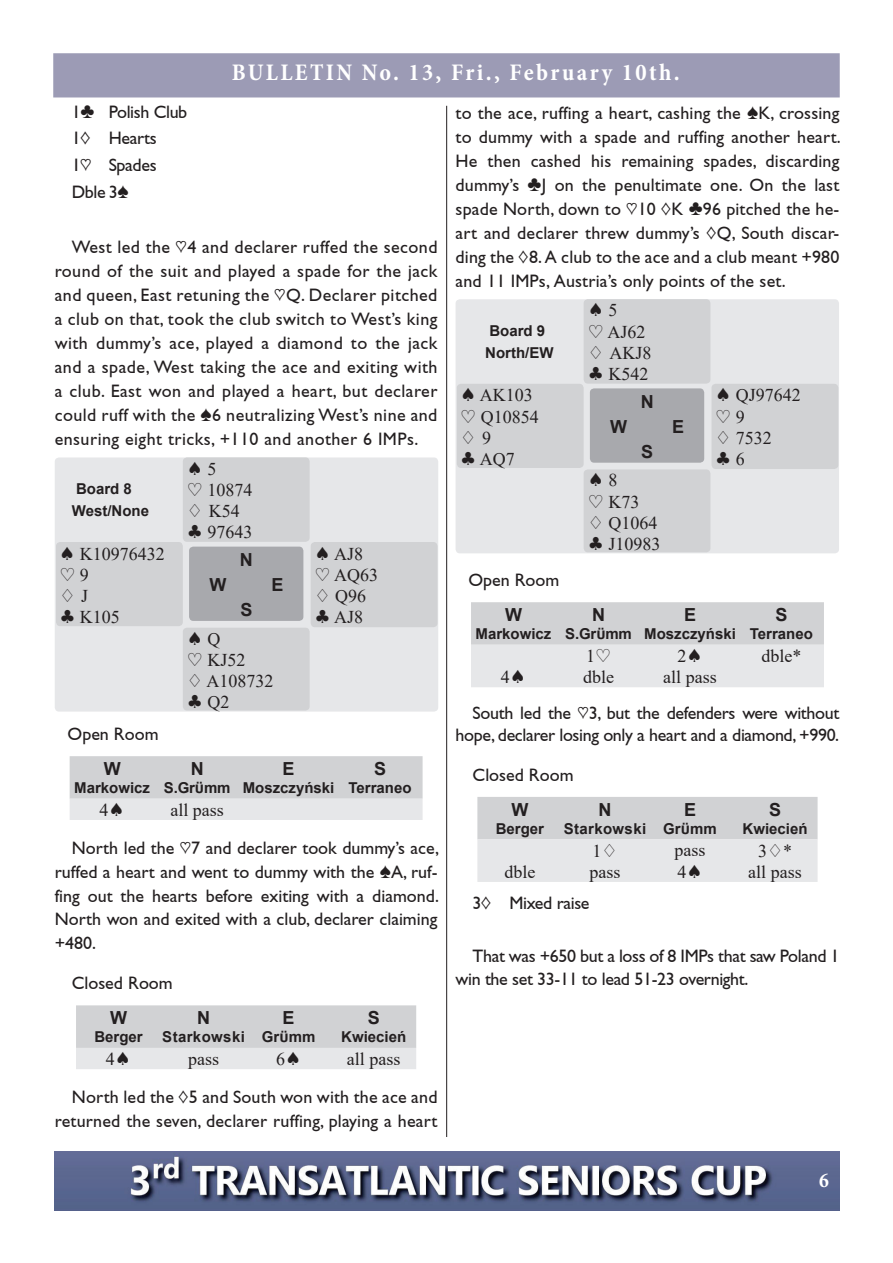
<style>
.page{position:relative;width:893px;height:1263px;background:#fff}
.page>*{position:absolute;margin:0;border:0;box-sizing:border-box;transform-origin:0 0}
.t1{font:700 condensed 24px "Minion Pro";letter-spacing:.1em;color:#fff}
.t2{font:700 condensed 21px "Minion Pro";color:#fff}
.t3{font:18px/24px "Gill Sans Bridge CE";color:#231f20;text-align:justify}
.t4{font:18px/26.7px "Gill Sans Bridge CE";letter-spacing:-.02em;color:#231f20}
.t5{font:18px/21px "Times New Roman";color:#231f20}
.t6{font:700 18px "Arial";color:#231f20}
.t7{font:18px "DejaVu Sans";color:#231f20}
.t8{font:700 15px "Arial";color:#231f20}
.t9{font:700 15px "Arial";letter-spacing:.025em;color:#231f20}
.s1{font-family:"Times New Roman"}
.s2{font-family:"DejaVu Sans"}
</style>
<div class="page">
<div style="left:53px;top:53px;width:787px;height:44px;background:#9c9bb5;border:2px solid #9c9bb5"></div>
<img style="left:54px;top:1152px;width:785px;height:58px">
<div style="left:55px;top:457px;width:383px;height:254px;background:#e6e7e9;border-radius:4px"></div>
<div style="left:56px;top:542px;width:127px;height:84px;background:#d1d2d4;border-radius:4px"></div>
<div style="left:189px;top:547px;width:114px;height:74px;background:#a8a9ad;border-radius:4px"></div>
<div style="left:311px;top:542px;width:126px;height:85px;background:#d1d2d4;border-radius:4px"></div>
<div style="left:183px;top:457px;width:127px;height:85px;background:#d1d2d4;border-radius:4px"></div>
<div style="left:183px;top:628px;width:127px;height:82px;background:#d1d2d4;border-radius:4px"></div>
<svg style="left:70px;top:756px;width:353px;height:64px;background:#d8d9db"></svg>
<svg style="left:76px;top:1005px;width:340px;height:64px;background:#d8d9db"></svg>
<div style="left:456px;top:299px;width:383px;height:254px;background:#e6e7e9;border-radius:4px"></div>
<div style="left:457px;top:384px;width:127px;height:84px;background:#d1d2d4;border-radius:4px"></div>
<div style="left:590px;top:388px;width:114px;height:75px;background:#a8a9ad;border-radius:4px"></div>
<div style="left:711px;top:384px;width:127px;height:85px;background:#d1d2d4;border-radius:4px"></div>
<div style="left:584px;top:299px;width:126px;height:85px;background:#d1d2d4;border-radius:4px"></div>
<div style="left:584px;top:469px;width:126px;height:83px;background:#d1d2d4;border-radius:4px"></div>
<svg style="left:471px;top:602px;width:353px;height:85px;background:#dbdcde"></svg>
<svg style="left:477px;top:797px;width:341px;height:85px;background:#dbdcde"></svg>
<hr style="left:446px;top:106px;width:1px;height:1031px;background:#231f20">
<h1 class="t1" style="left:232px;top:55px;width:450px">BULLETIN No. 13, Fri., February 10th.</h1>
<p class="t4" style="left:72px;top:98px;width:117px">1} Polish Club<br>1{ Hearts<br>1] Spades<br>Dble 3[</p>
<p class="t3" style="left:55px;top:235px;width:384px;text-indent:17px">West led the ]4 and declarer ruffed the second round of the suit and played a spade for the jack and queen, East retuning the ]Q. Declarer pitched a club on that, took the club switch to West’s king with dummy’s ace, played a diamond to the jack and a spade, West taking the ace and exiting with a club. East won and played a heart, but declarer could ruff with the [6 neutralizing West’s nine and ensuring eight tricks, +110 and another 6 IMPs.</p>
<p class="t7" style="left:187px;top:452px;width:31px">♠ <span class="s1">5</span></p>
<p class="t8" style="left:76px;top:479px;width:57px">Board 8</p>
<p class="t5" style="left:187px;top:479px;width:67px"><span class="s2">♡</span> 10874</p>
<p class="t8" style="left:72px;top:500px;width:79px">West/None</p>
<p class="t5" style="left:187px;top:500px;width:67px"><span class="s2">♢</span> K54 <span class="s2">♣</span> 97643</p>
<p class="t5" style="left:59px;top:542px;width:107px"><span class="s2">♠</span> K10976432</p>
<p class="t5" style="left:314px;top:542px;width:50px"><span class="s2">♠</span> AJ8</p>
<p class="t6" style="left:240px;top:547px;width:14px">N</p>
<p class="t7" style="left:59px;top:559px;width:31px">♡ <span class="s1">9</span></p>
<p class="t5" style="left:314px;top:564px;width:65px"><span class="s2">♡</span> AQ63</p>
<p class="t6" style="left:209px;top:572px;width:18px">W</p>
<p class="t6" style="left:271px;top:572px;width:14px">E</p>
<p class="t7" style="left:59px;top:580px;width:30px">♢ <span class="s1">J</span></p>
<p class="t5" style="left:314px;top:585px;width:53px"><span class="s2">♢</span> Q96</p>
<p class="t5" style="left:59px;top:606px;width:62px"><span class="s2">♣</span> K105</p>
<p class="t6" style="left:240px;top:597px;width:14px">S</p>
<p class="t5" style="left:314px;top:606px;width:50px"><span class="s2">♣</span> AJ8</p>
<p class="t7" style="left:187px;top:622px;width:35px">♠ <span class="s1">Q</span></p>
<p class="t5" style="left:187px;top:649px;width:88px"><span class="s2">♡</span> KJ52<br><span class="s2">♢</span> A108732 <span class="s2">♣</span> Q2</p>
<p class="t3" style="left:68px;top:722px;width:93px">Open Room</p>
<p class="t6" style="left:104px;top:756px;width:18px">W</p>
<p class="t8" style="left:74px;top:777px;width:77px">Markowicz</p>
<p class="t6" style="left:191px;top:756px;width:14px">N</p>
<p class="t8" style="left:164px;top:777px;width:68px">S.GrÜmm</p>
<p class="t6" style="left:283px;top:756px;width:14px">E</p>
<p class="t8" style="left:243px;top:777px;width:93px">Moszczyński</p>
<p class="t6" style="left:374px;top:756px;width:14px">S</p>
<p class="t8" style="left:349px;top:777px;width:65px">Terraneo</p>
<p class="t5" style="left:100px;top:799px;width:27px">4<span class="s2">♠</span></p>
<p class="t5" style="left:170px;top:798px;width:55px">all pass</p>
<p class="t3" style="left:55px;top:835px;width:386px;text-indent:17px">North led the ]7 and declarer took dummy’s ace, ruffed a heart and went to dummy with the [A, ruf&shy;fing out the hearts before exiting with a diamond.<br>North won and exited with a club, declarer claiming +480.</p>
<p class="t3" style="left:72px;top:971px;width:102px">Closed Room</p>
<p class="t6" style="left:110px;top:1005px;width:18px">W</p>
<p class="t8" style="left:94px;top:1026px;width:50px">Berger</p>
<p class="t6" style="left:368px;top:1005px;width:14px">S</p>
<p class="t8" style="left:341px;top:1026px;width:67px">Kwiecień</p>
<p class="t6" style="left:197px;top:1005px;width:14px">N</p>
<p class="t9" style="left:162px;top:1026px;width:84px">Starkowski</p>
<p class="t6" style="left:283px;top:1005px;width:14px">E</p>
<p class="t8" style="left:262px;top:1026px;width:55px">GrÜmm</p>
<p class="t5" style="left:106px;top:1048px;width:27px">4<span class="s2">♠</span></p>
<p class="t5" style="left:188px;top:1048px;width:32px">pass</p>
<p class="t5" style="left:276px;top:1048px;width:27px">6<span class="s2">♠</span></p>
<p class="t5" style="left:347px;top:1048px;width:55px">all pass</p>
<p class="t3" style="left:55px;top:1085px;width:384px;text-align:right">North led the {5 and South won with the ace and returned the seven, declarer ruffing, playing a heart</p>
<p class="t3" style="left:456px;top:101px;width:387px">to the ace, ruffing a heart, cashing the [K, crossing to dummy with a spade and ruffing another heart.<br>He then cashed his remaining spades, discarding dummy’s }J on the penultimate one. On the last spade North, down to ]10 {K }96 pitched the he&shy;art and declarer threw dummy’s {Q, South discar&shy;ding the {8. A club to the ace and a club meant +980 and 11 IMPs, Austria’s only points of the set.</p>
<p class="t7" style="left:588px;top:294px;width:31px">♠ <span class="s1">5</span></p>
<p class="t8" style="left:489px;top:320px;width:57px">Board 9</p>
<p class="t5" style="left:588px;top:320px;width:59px"><span class="s2">♡</span> AJ62</p>
<p class="t8" style="left:485px;top:342px;width:70px">North/EW</p>
<p class="t5" style="left:588px;top:342px;width:65px"><span class="s2">♢</span> AKJ8 <span class="s2">♣</span> K542</p>
<p class="t5" style="left:460px;top:384px;width:74px"><span class="s2">♠</span> AK103</p>
<p class="t6" style="left:641px;top:389px;width:14px">N</p>
<p class="t5" style="left:715px;top:384px;width:87px"><span class="s2">♠</span> QJ97642</p>
<p class="t5" style="left:460px;top:406px;width:80px"><span class="s2">♡</span> Q10854</p>
<p class="t7" style="left:715px;top:400px;width:31px">♡ <span class="s1">9</span></p>
<p class="t6" style="left:610px;top:414px;width:18px">W</p>
<p class="t6" style="left:672px;top:414px;width:14px">E</p>
<p class="t7" style="left:460px;top:422px;width:32px">♢ <span class="s1">9</span></p>
<p class="t5" style="left:715px;top:427px;width:58px"><span class="s2">♢</span> 7532</p>
<p class="t5" style="left:460px;top:448px;width:56px"><span class="s2">♣</span> AQ7</p>
<p class="t6" style="left:641px;top:439px;width:14px">S</p>
<p class="t7" style="left:715px;top:443px;width:31px">♣ <span class="s1">6</span></p>
<p class="t7" style="left:588px;top:464px;width:31px">♠ <span class="s1">8</span></p>
<p class="t5" style="left:588px;top:491px;width:74px"><span class="s2">♡</span> K73<br><span class="s2">♢</span> Q1064 <span class="s2">♣</span> J10983</p>
<p class="t3" style="left:468px;top:568px;width:93px">Open Room</p>
<p class="t6" style="left:505px;top:602px;width:18px">W</p>
<p class="t8" style="left:476px;top:623px;width:77px">Markowicz</p>
<p class="t6" style="left:592px;top:602px;width:14px">N</p>
<p class="t8" style="left:565px;top:623px;width:68px">S.GrÜmm</p>
<p class="t6" style="left:684px;top:602px;width:14px">E</p>
<p class="t8" style="left:644px;top:623px;width:93px">Moszczyński</p>
<p class="t6" style="left:775px;top:602px;width:14px">S</p>
<p class="t8" style="left:750px;top:623px;width:65px">Terraneo</p>
<p class="t5" style="left:586px;top:645px;width:27px">1<span class="s2">♡</span></p>
<p class="t5" style="left:677px;top:645px;width:27px">2<span class="s2">♠</span></p>
<p class="t5" style="left:761px;top:644px;width:41px">dble*</p>
<p class="t5" style="left:501px;top:666px;width:27px">4<span class="s2">♠</span></p>
<p class="t5" style="left:583px;top:666px;width:32px">dble</p>
<p class="t5" style="left:663px;top:666px;width:55px">all pass</p>
<p class="t4" style="left:456px;top:701px;width:385px;line-height:22.5px;text-align:right">South led the ]3, but the defenders were without hope, declarer losing only a heart and a diamond, +990.</p>
<p class="t3" style="left:473px;top:763px;width:102px">Closed Room</p>
<p class="t6" style="left:511px;top:797px;width:18px">W</p>
<p class="t8" style="left:496px;top:818px;width:50px">Berger</p>
<p class="t6" style="left:769px;top:797px;width:14px">S</p>
<p class="t8" style="left:742px;top:818px;width:67px">Kwiecień</p>
<p class="t6" style="left:598px;top:797px;width:14px">N</p>
<p class="t9" style="left:564px;top:818px;width:84px">Starkowski</p>
<p class="t6" style="left:684px;top:797px;width:14px">E</p>
<p class="t8" style="left:663px;top:818px;width:55px">GrÜmm</p>
<p class="t5" style="left:592px;top:840px;width:27px">1<span class="s2">♢</span></p>
<p class="t5" style="left:674px;top:839px;width:32px">pass</p>
<p class="t5" style="left:758px;top:840px;width:36px">3<span class="s2">♢</span>*</p>
<p class="t5" style="left:504px;top:860px;width:32px">dble</p>
<p class="t5" style="left:589px;top:860px;width:32px">pass</p>
<p class="t5" style="left:677px;top:861px;width:27px">4<span class="s2">♠</span></p>
<p class="t5" style="left:748px;top:860px;width:55px">all pass</p>
<p class="t4" style="left:473px;top:889px;width:118px">3{ Mixed raise</p>
<p class="t4" style="left:456px;top:945px;width:385px;line-height:22.5px;text-indent:17px">That was +650 but a loss of 8 IMPs that saw Poland 1 win the set 33-11 to lead 51-23 overnight.</p>
<p class="t2" style="left:819px;top:1165px;width:11px">6</p>
</div>
